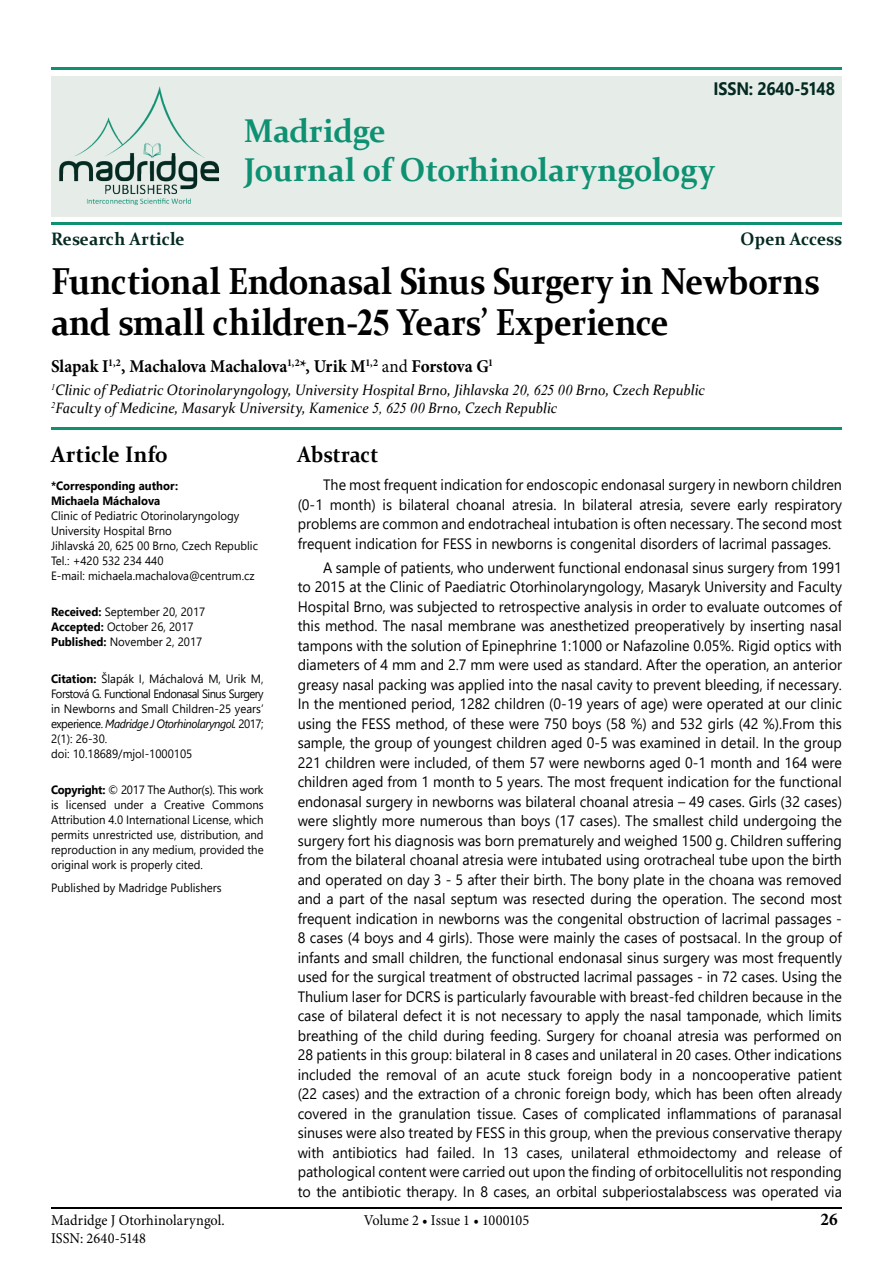
<style>
.page{position:relative;width:893px;height:1263px;background:#fff}
.page>*{position:absolute;margin:0;border:0;box-sizing:border-box;transform-origin:0 0}
.t1{font:700 37.5px/40.5px "Constantia";letter-spacing:-.01em;color:#000;scale:.9 1}
.t2{font:700 33px/39px "Constantia";letter-spacing:-.005em;color:#0e9172;scale:.95 1}
.t3{font:700 22.5px "Constantia";letter-spacing:.005em;color:#000;scale:.95 1}
.t4{font:700 22.5px "Constantia";letter-spacing:.005em;color:#000;scale:.9 1}
.t5{font:700 18px "Minion Pro";letter-spacing:-.005em;color:#000;scale:.95 1}
.t6{font:700 18px "Constantia";color:#032920;scale:.95 1}
.t7{font:700 18px "Segoe UI";letter-spacing:-.01em;color:#032920;scale:.9 1}
.t8{font:15px/19.5px "Segoe UI";color:#000;text-align:justify;scale:.95 1}
.t9{font:italic 15px/18px "Constantia";color:#000;scale:.95 1}
.t10{font:15px "Minion Pro";color:#000;scale:.95 1}
.t11{font:12px/15px "Segoe UI";color:#000;scale:.95 1}
.t12{font:700 12px/15px "Segoe UI";color:#000;scale:.95 1}
.s1{font-family:"Times New Roman"}
.s2{font-weight:400}
.s3{font-weight:700}
.s4{font-style:italic}
</style>
<div class="page">
<hr style="left:51px;top:1208px;width:791px;height:1px;background:#000">
<div style="left:51px;top:76px;width:791px;height:140px;background:#e6ede9"></div>
<hr style="left:51px;top:223px;width:791px;height:2px;background:#0e9172">
<hr style="left:51px;top:427px;width:791px;height:2px;background:#0e9172">
<hr style="left:51px;top:68px;width:791px;height:2px;background:#0e9172">
<img style="left:59px;top:86px;width:160px;height:120px">
<p class="t7" style="left:714px;top:71px;width:136px">ISSN: 2640-5148</p>
<h2 class="t2" style="left:244px;top:109px;width:497px">Madridge<br>Journal of Otorhinolaryngology</h2>
<p class="t6" style="left:51px;top:226px;width:142px">Research Article</p>
<p class="t6" style="left:741px;top:226px;width:108px">Open Access</p>
<h1 class="t1" style="left:51px;top:259px;width:855px">Functional Endonasal Sinus Surgery in Newborns and small children-<span class="s1">25</span> Years’ Experience</h1>
<p class="t5" style="left:51px;top:354px;width:467px">Slapak I<sup>1,2</sup>, Machalova Machalova<sup>1,2</sup>*, Urik M<sup>1,2</sup> <span class="s2">and</span> Forstova G<sup>1</sup></p>
<p class="t9" style="left:51px;top:380px;width:690px"><sup>1</sup>Clinic of Pediatric Otorinolaryngology, University Hospital Brno, Jihlavska <span class="s1">20, 625 00</span> Brno, Czech Republic<br><sup>2</sup>Faculty of Medicine, Masaryk University, Kamenice <span class="s1">5, 625 00</span> Brno, Czech Republic</p>
<h3 class="t3" style="left:51px;top:439px;width:125px">Article Info</h3>
<p class="t12" style="left:51px;top:477px;width:135px">*Corresponding author:<br>Michaela Máchalova</p>
<p class="t11" style="left:51px;top:507px;width:219px">Clinic of Pediatric Otorinolaryngology University Hospital Brno<br>Jihlavská 20, 625 00 Brno, Czech Republic Tel.: +420 532 234 440<br>E-mail: michaela.machalova@centrum.cz</p>
<p class="t11" style="left:51px;top:603px;width:164px"><span class="s3">Received:</span> September 20, 2017<br><span class="s3">Accepted:</span> October 26, 2017<br><span class="s3">Published:</span> November 2, 2017</p>
<p class="t11" style="left:51px;top:670px;width:225px"><span class="s3">Citation:</span> Šlapák I, Máchalová M, Urik M, Forstová G. Functional Endonasal Sinus Surgery in Newborns and Small Children-25 years’ experience. <span class="s4">Madridge J Otorhinolaryngol.</span> 2017; 2(1): 26-30.<br>doi: 10.18689/mjol-1000105</p>
<p class="t11" style="left:51px;top:781px;width:225px;text-align:justify"><span class="s3">Copyright:</span> © 2017 The Author(s). This work is licensed under a Creative Commons Attribution 4.0 International License, which permits unrestricted use, distribution, and reproduction in any medium, provided the original work is properly cited.</p>
<p class="t11" style="left:51px;top:879px;width:181px">Published by Madridge Publishers</p>
<h3 class="t4" style="left:298px;top:439px;width:91px">Abstract</h3>
<p class="t8" style="left:298px;top:474px;width:574px;text-indent:26px">The most frequent indication for endoscopic endonasal surgery in newborn children (0-1 month) is bilateral choanal atresia. In bilateral atresia, severe early respiratory problems are common and endotracheal intubation is often necessary. The second most frequent indication for FESS in newborns is congenital disorders of lacrimal passages.</p>
<p class="t8" style="left:298px;top:556px;width:574px;text-indent:26px">A sample of patients, who underwent functional endonasal sinus surgery from 1991 to 2015 at the Clinic of Paediatric Otorhinolaryngology, Masaryk University and Faculty Hospital Brno, was subjected to retrospective analysis in order to evaluate outcomes of this method. The nasal membrane was anesthetized preoperatively by inserting nasal tampons with the solution of Epinephrine 1:1000 or Nafazoline 0.05%. Rigid optics with diameters of 4 mm and 2.7 mm were used as standard. After the operation, an anterior greasy nasal packing was applied into the nasal cavity to prevent bleeding, if necessary.<br>In the mentioned period, 1282 children (0-19 years of age) were operated at our clinic using the FESS method, of these were 750 boys (58 %) and 532 girls (42 %).From this sample, the group of youngest children aged 0-5 was examined in detail. In the group 221 children were included, of them 57 were newborns aged 0-1 month and 164 were children aged from 1 month to 5 years. The most frequent indication for the functional endonasal surgery in newborns was bilateral choanal atresia – 49 cases. Girls (32 cases) were slightly more numerous than boys (17 cases). The smallest child undergoing the surgery fort his diagnosis was born prematurely and weighed 1500 g. Children suffering from the bilateral choanal atresia were intubated using orotracheal tube upon the birth and operated on day 3 - 5 after their birth. The bony plate in the choana was removed and a part of the nasal septum was resected during the operation. The second most frequent indication in newborns was the congenital obstruction of lacrimal passages - 8 cases (4 boys and 4 girls). Those were mainly the cases of postsacal. In the group of infants and small children, the functional endonasal sinus surgery was most frequently used for the surgical treatment of obstructed lacrimal passages - in 72 cases. Using the Thulium laser for DCRS is particularly favourable with breast-fed children because in the case of bilateral defect it is not necessary to apply the nasal tamponade, which limits breathing of the child during feeding. Surgery for choanal atresia was performed on 28 patients in this group: bilateral in 8 cases and unilateral in 20 cases. Other indications included the removal of an acute stuck foreign body in a noncooperative patient (22 cases) and the extraction of a chronic foreign body, which has been often already covered in the granulation tissue. Cases of complicated inflammations of paranasal sinuses were also treated by FESS in this group, when the previous conservative therapy with antibiotics had failed. In 13 cases, unilateral ethmoidectomy and release of pathological content were carried out upon the finding of orbitocellulitis not responding to the antibiotic therapy. In 8 cases, an orbital subperiostalabscess was operated via</p>
<p class="t10" style="left:51px;top:1210px;width:184px">Madridge J Otorhinolaryngol.</p>
<p class="t5" style="left:820px;top:1206px;width:20px">26</p>
<p class="t10" style="left:51px;top:1228px;width:102px">ISSN: 2640-5148</p>
<p class="t10" style="left:364px;top:1210px;width:176px">Volume 2 • Issue 1 • 1000105</p>
</div>
